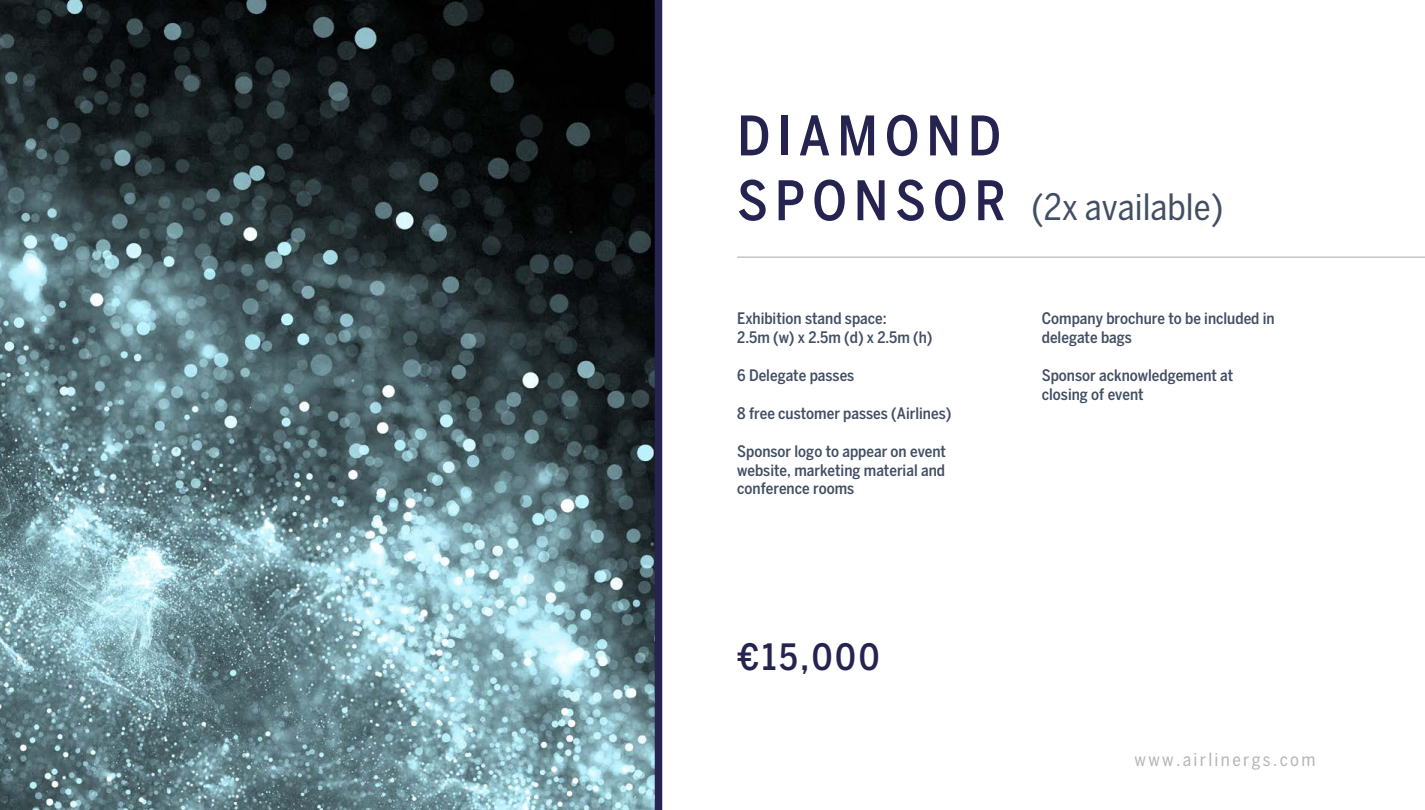
<style>
.page{position:relative;width:1425px;height:810px;background:#fff}
.page>*{position:absolute;margin:0;border:0;box-sizing:border-box;transform-origin:0 0}
.t1{font:500 condensed 54px "Benton Sans";letter-spacing:.13em;color:#252450}
.t2{font:condensed 36px "Benton Sans";color:#424e63}
.t3{font:500 condensed 36px "Benton Sans";color:#252450}
.t4{font:condensed 18px "Benton Sans";letter-spacing:.13em;color:#b5b5b5}
.t5{font:500 condensed 15.75px/18.9px "Benton Sans";color:#424e63}
.s1{font-weight:500;font-size:54px;color:#252450}
</style>
<div class="page">
<svg style="left:0;top:0;width:662px;height:810px;background:#4f666b"></svg>
<hr style="left:737px;top:256px;width:688px;height:2px;background:#c5c5c4">
<h1 class="t1" style="left:737px;top:104px;width:265px">DIAMOND</h1>
<h2 class="t2" style="left:737px;top:186px;width:488px"><span class="s1">SPONSOR</span> (2x available)</h2>
<p class="t5" style="left:737px;top:309px;width:197px">Exhibition stand space:<br>2.5m (w) x 2.5m (d) x 2.5m (h)</p>
<p class="t5" style="left:737px;top:366px;width:119px">6 Delegate passes</p>
<p class="t5" style="left:737px;top:404px;width:216px">8 free customer passes (Airlines)</p>
<p class="t5" style="left:737px;top:441px;width:210px;text-align:justify">Sponsor logo to appear on event website, marketing material and conference rooms</p>
<h2 class="t3" style="left:737px;top:636px;width:144px">€15,000</h2>
<p class="t5" style="left:1042px;top:309px;width:234px">Company brochure to be included in delegate bags</p>
<p class="t5" style="left:1042px;top:366px;width:193px">Sponsor acknowledgement at closing of event</p>
<p class="t4" style="left:1135px;top:749px;width:182px">www.airlinergs.com</p>
</div>
